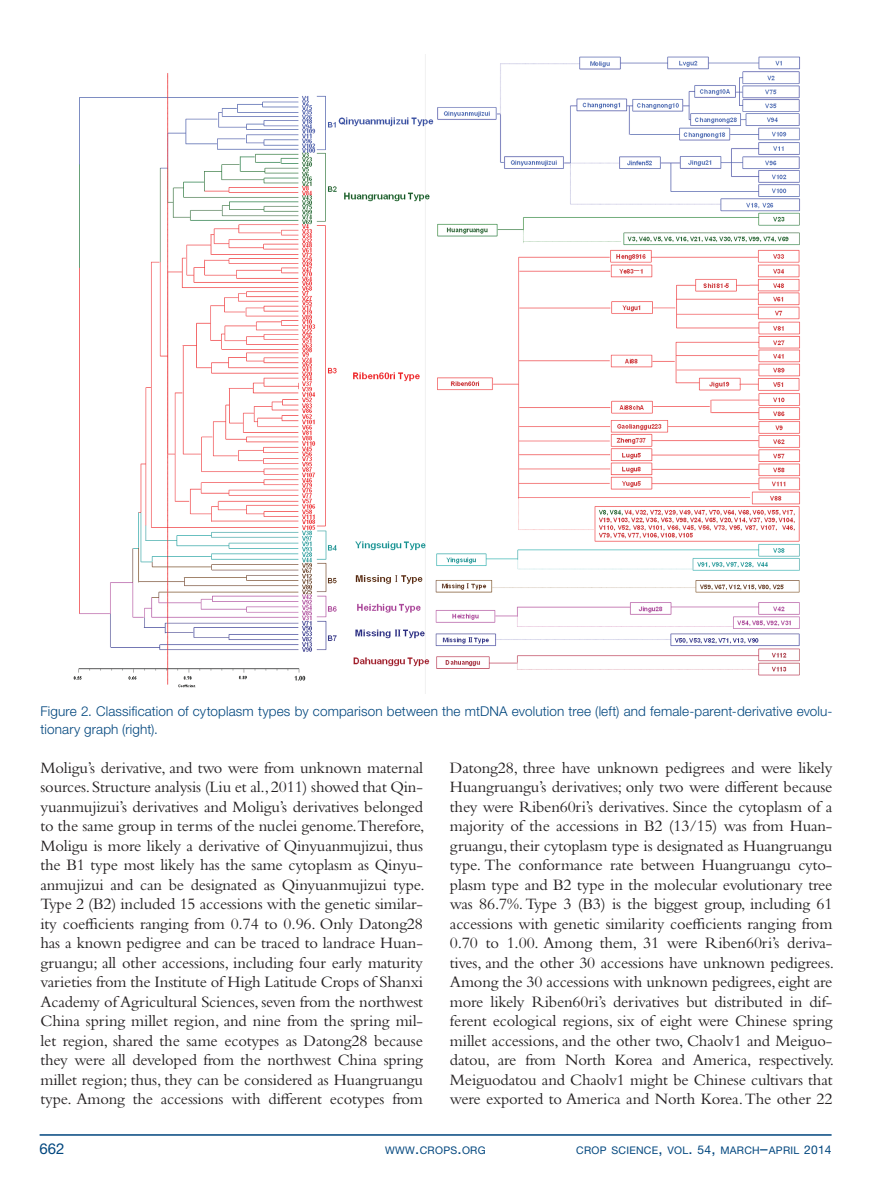
<style>
.page{position:relative;width:891px;height:1188px;background:#fff}
.page>*{position:absolute;margin:0;border:0;box-sizing:border-box;transform-origin:0 0}
.t1{font:16.5px/19.5px "Bembo Std";letter-spacing:-.01em;color:#231f20;text-align:justify}
.t2{font:15px "Helvetica Neue LT Std";color:#00467e}
.t3{font:300 13.5px/17.2px "Helvetica Neue LT Std";letter-spacing:.01em;color:#00467e}
.t4{font:10.5px "Helvetica Neue LT Std";letter-spacing:.03em;color:#00467e}
.s1{font-size:15px}
.s2{font-size:12px}
</style>
<div class="page">
<hr style="left:40px;top:1134px;width:792px;height:2px;background:#00467e">
<img style="left:73px;top:54px;width:727px;height:639px">
<p class="t3" style="left:40px;top:703px;width:794px">Figure 2. Classification of cytoplasm types by comparison between the mtDNA evolution tree (left) and female-parent-derivative evolu&shy;tionary graph (right).</p>
<p class="t1" style="left:40px;top:757px;width:386px">Moligu’s derivative, and two were from unknown maternal sources. Structure analysis (Liu et al., 2011) showed that Qin&shy;yuanmujizui’s derivatives and Moligu’s derivatives belonged to the same group in terms of the nuclei genome.Therefore, Moligu is more likely a derivative of Qinyuanmujizui, thus the B1 type most likely has the same cytoplasm as Qinyu&shy;anmujizui and can be designated as Qinyuanmujizui type.<br>Type 2 (B2) included 15 accessions with the genetic similar&shy;ity coefficients ranging from 0.74 to 0.96. Only Datong28 has a known pedigree and can be traced to landrace Huan&shy;gruangu; all other accessions, including four early maturity varieties from the Institute of High Latitude Crops of Shanxi Academy of Agricultural Sciences, seven from the northwest China spring millet region, and nine from the spring mil&shy;let region, shared the same ecotypes as Datong28 because they were all developed from the northwest China spring millet region; thus, they can be considered as Huangruangu type. Among the accessions with different ecotypes from</p>
<p class="t1" style="left:450px;top:757px;width:386px;text-align:left">Datong28, three have unknown pedigrees and were likely Huangruangu’s derivatives; only two were different because they were Riben60ri’s derivatives. Since the cytoplasm of a majority of the accessions in B2 (13/15) was from Huan&shy;gruangu, their cytoplasm type is designated as Huangruangu type. The conformance rate between Huangruangu cyto&shy;plasm type and B2 type in the molecular evolutionary tree was 86.7%. Type 3 (B3) is the biggest group, including 61 accessions with genetic similarity coefficients ranging from 0.70 to 1.00. Among them, 31 were Riben60ri’s deriva&shy;tives, and the other 30 accessions have unknown pedigrees.<br>Among the 30 accessions with unknown pedigrees, eight are more likely Riben60ri’s derivatives but distributed in dif&shy;ferent ecological regions, six of eight were Chinese spring millet accessions, and the other two, Chaolv1 and Meiguo&shy;datou, are from North Korea and America, respectively.<br>Meiguodatou and Chaolv1 might be Chinese cultivars that were exported to America and North Korea. The other 22</p>
<p class="t2" style="left:40px;top:1139px;width:27px">662</p>
<p class="t4" style="left:385px;top:1144px;width:102px">WWW<span class="s1">.</span>CROPS<span class="s1">.</span>ORG</p>
<p class="t4" style="left:576px;top:1144px;width:257px">CROP SCIENCE<span class="s1">,</span> VOL<span class="s1">.</span> <span class="s2">54</span><span class="s1">,</span> MARCH<span class="s1">–</span>APRIL <span class="s2">2014</span></p>
</div>
